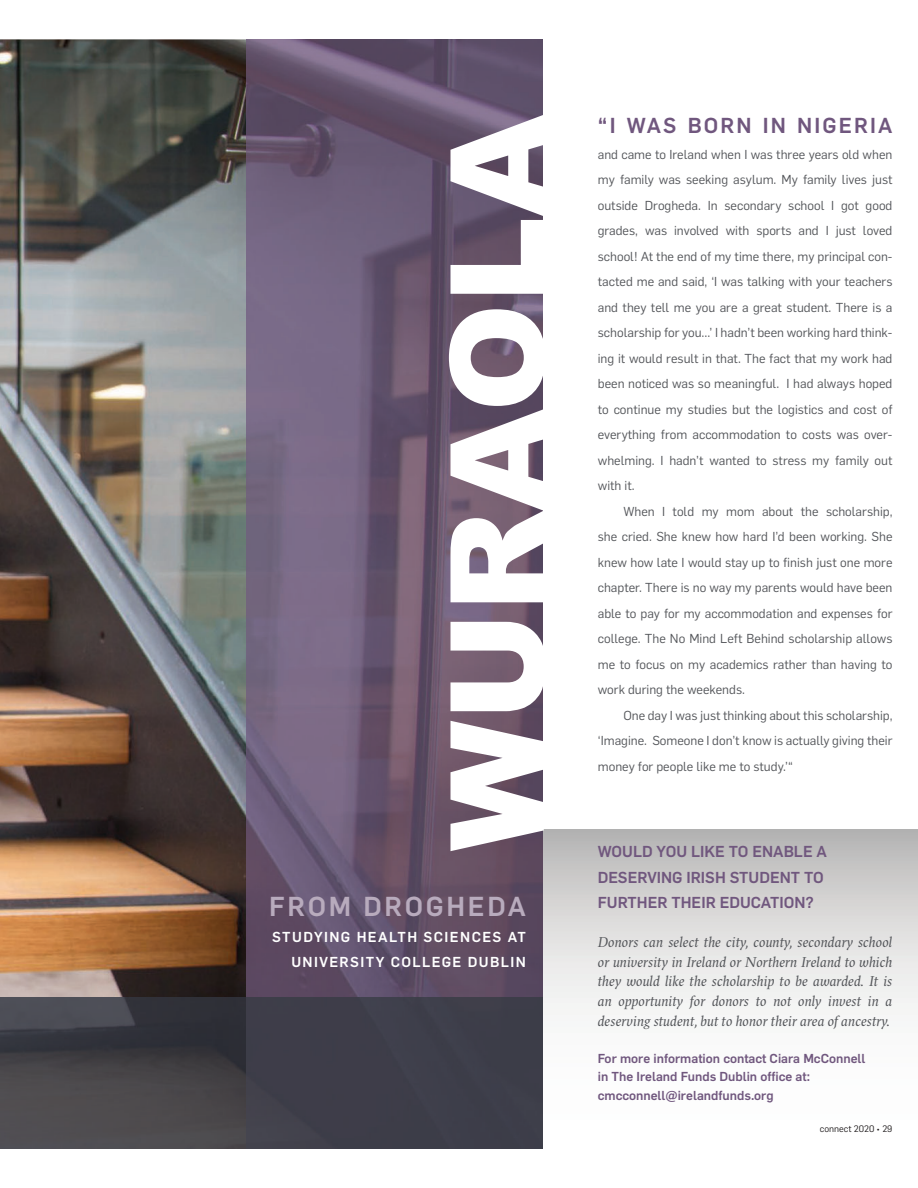
<style>
.page{position:relative;width:918px;height:1188px;background:#fff}
.page>*{position:absolute;margin:0;border:0;box-sizing:border-box;transform-origin:0 0}
.t1{font:900 130.35px "Arial";color:#fff}
.t2{font:500 26.85px "Flama";letter-spacing:.1em;color:#b8abbd}
.t3{font:500 21.3px "Flama";letter-spacing:.1em;color:#70577e}
.t4{font:italic 15.6px/19.8px "Spinoza OT";color:#54565a;text-align:justify}
.t5{font:500 15.6px/25.5px "Flama";color:#70577e}
.t6{font:500 14.1px/25.5px "Flama";letter-spacing:.1em;color:#fff;text-align:right}
.t7{font:12.75px/25.5px "Flama";color:#54565a;text-align:justify}
.t8{font:500 12.75px/18.5px "Flama";color:#70577e}
.t9{font:9.15px "Flama";color:#231f20}
</style>
<div class="page">
<img style="left:0;top:39px;width:247px;height:958px">
<svg style="left:543px;top:830px;width:375px;height:185px"></svg>
<img style="left:247px;top:39px;width:296px;height:958px">
<img style="left:0;top:997px;width:543px;height:152px">
<h1 class="t1" style="left:400px;top:851px;width:738px;rotate:-90deg">WURAOLA</h1>
<h2 class="t2" style="left:269px;top:897px;width:258px">FROM DROGHEDA</h2>
<p class="t6" style="left:272px;top:925px;width:255px">STUDYING HEALTH SCIENCES AT<br>UNIVERSITY COLLEGE DUBLIN</p>
<h3 class="t3" style="left:598px;top:118px;width:296px">“I WAS BORN IN NIGERIA</h3>
<p class="t7" style="left:598px;top:143px;width:296px">and came to Ireland when I was three years old when my family was seeking asylum. My family lives just outside Drogheda. In secondary school I got good grades, was involved with sports and I just loved school! At the end of my time there, my principal con&shy;tacted me and said, ‘I was talking with your teachers and they tell me you are a great student. There is a scholarship for you…’ I hadn’t been working hard think&shy;ing it would result in that. The fact that my work had been noticed was so meaningful. I had always hoped to continue my studies but the logistics and cost of everything from accommodation to costs was over&shy;whelming. I hadn’t wanted to stress my family out with it.</p>
<p class="t7" style="left:598px;top:500px;width:296px;text-indent:26px">When I told my mom about the scholarship, she cried. She knew how hard I’d been working. She knew how late I would stay up to finish just one more chapter. There is no way my parents would have been able to pay for my accommodation and expenses for college. The No Mind Left Behind scholarship allows me to focus on my academics rather than having to work during the weekends.</p>
<p class="t7" style="left:598px;top:704px;width:296px;text-indent:26px">One day I was just thinking about this scholarship, ‘Imagine. Someone I don’t know is actually giving their money for people like me to study.’“</p>
<p class="t5" style="left:598px;top:840px;width:231px">WOULD YOU LIKE TO ENABLE A<br>DESERVING IRISH STUDENT TO<br>FURTHER THEIR EDUCATION?</p>
<p class="t4" style="left:598px;top:933px;width:296px">Donors can select the city, county, secondary school or university in Ireland or Northern Ireland to which they would like the scholarship to be awarded. It is an opportunity for donors to not only invest in a deserving student, but to honor their area of ancestry.</p>
<p class="t8" style="left:598px;top:1050px;width:269px">For more information contact Ciara McConnell in The Ireland Funds Dublin office at: cmcconnell@irelandfunds.org</p>
<p class="t9" style="left:820px;top:1125px;width:74px">connect 2020 • 29</p>
</div>
